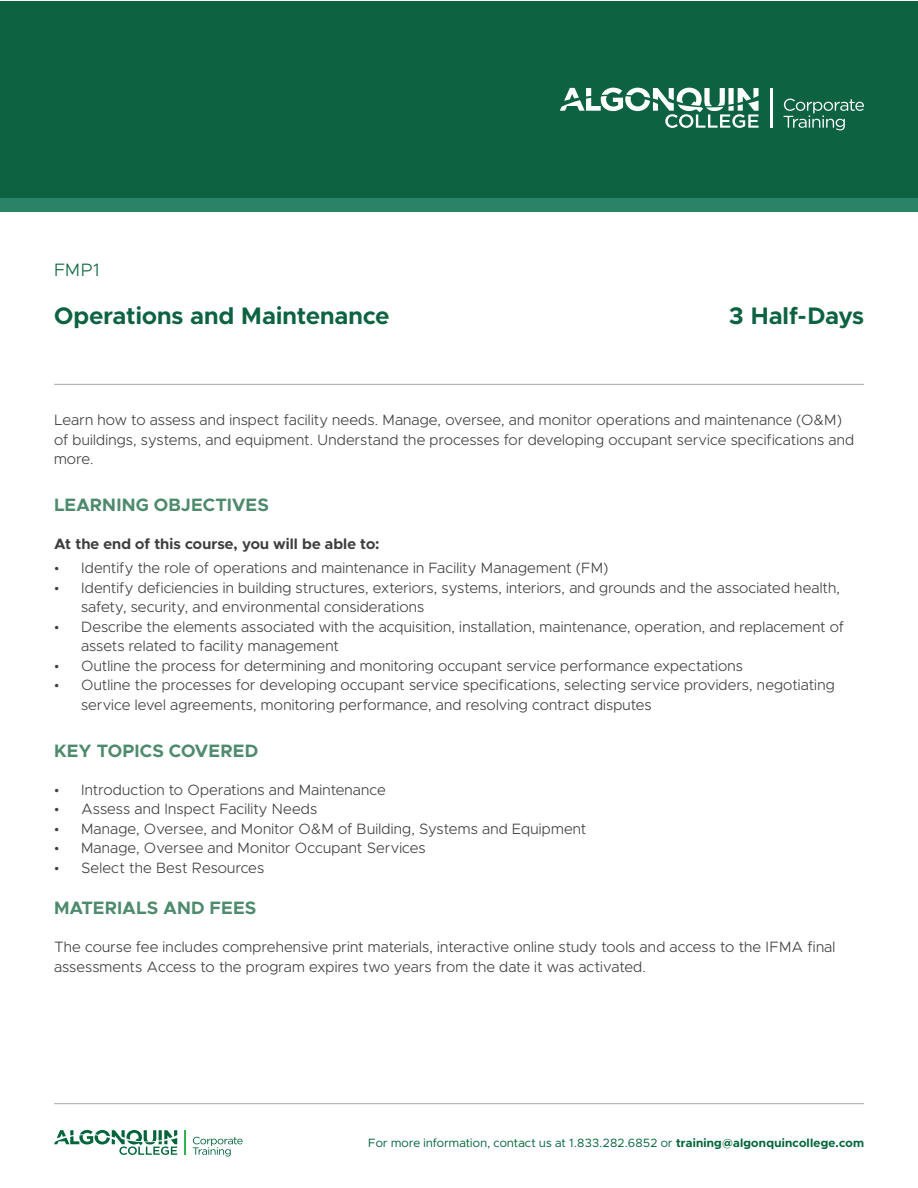
<style>
.page{position:relative;width:918px;height:1188px;background:#fff}
.page>*{position:absolute;margin:0;border:0;box-sizing:border-box;transform-origin:0 0}
.t1{font:700 24px "Metropolis";letter-spacing:.01em;color:#0d6341}
.t2{font:700 18px "Metropolis";color:#4e8b6d}
.t3{font:300 18px "Metropolis";color:#0d6341}
.t4{font:300 15px/19.5px "Metropolis";letter-spacing:.01em;color:#3e3e3f}
.t5{font:700 15px "Metropolis";letter-spacing:.01em;color:#3e3e3f}
.t6{font:12px "Metropolis";letter-spacing:.02em;color:#00643b}
.s1{font-weight:700}
</style>
<div class="page">
<svg style="left:54px;top:1130px;width:123px;height:25px"></svg>
<svg style="left:193px;top:1137px;width:50px;height:19px"></svg>
<svg style="left:185px;top:1130px;width:1px;height:25px"></svg>
<hr style="left:54px;top:1103px;width:810px;height:1px;background:#a8a9ad">
<hr style="left:54px;top:384px;width:810px;height:1px;background:#a8a9ad">
<div style="left:0;top:1px;width:918px;height:210px;background:#0d6341"></div>
<div style="left:0;top:199px;width:918px;height:13px;background:#2a8367"></div>
<svg style="left:560px;top:88px;width:199px;height:40px"></svg>
<svg style="left:784px;top:99px;width:80px;height:31px"></svg>
<hr style="left:770px;top:88px;width:2px;height:40px;background:#fff">
<p class="t3" style="left:54px;top:258px;width:47px">FMP1</p>
<p class="t1" style="left:54px;top:300px;width:337px">Operations and Maintenance</p>
<p class="t1" style="left:729px;top:300px;width:137px">3 Half-Days</p>
<p class="t4" style="left:54px;top:410px;width:802px">Learn how to assess and inspect facility needs. Manage, oversee, and monitor operations and maintenance (O&amp;M) of buildings, systems, and equipment. Understand the processes for developing occupant service specifications and more.</p>
<h4 class="t2" style="left:54px;top:494px;width:216px">LEARNING OBJECTIVES</h4>
<p class="t5" style="left:54px;top:535px;width:327px">At the end of this course, you will be able to:</p>
<p class="t4" style="left:54px;top:559px;width:556px">• Identify the role of operations and maintenance in Facility Management (FM)</p>
<p class="t4" style="left:81px;top:578px;width:761px;text-indent:-27px">• Identify deficiencies in building structures, exteriors, systems, interiors, and grounds and the associated health, safety, security, and environmental considerations</p>
<p class="t4" style="left:81px;top:617px;width:765px;text-indent:-27px">• Describe the elements associated with the acquisition, installation, maintenance, operation, and replacement of assets related to facility management</p>
<p class="t4" style="left:54px;top:656px;width:690px">• Outline the process for determining and monitoring occupant service performance expectations</p>
<p class="t4" style="left:81px;top:676px;width:755px;text-indent:-27px">• Outline the processes for developing occupant service specifications, selecting service providers, negotiating service level agreements, monitoring performance, and resolving contract disputes</p>
<h4 class="t2" style="left:54px;top:739px;width:206px">KEY TOPICS COVERED</h4>
<p class="t4" style="left:54px;top:780px;width:333px">• Introduction to Operations and Maintenance</p>
<p class="t4" style="left:54px;top:799px;width:265px">• Assess and Inspect Facility Needs</p>
<p class="t4" style="left:54px;top:819px;width:534px">• Manage, Oversee, and Monitor O&amp;M of Building, Systems and Equipment</p>
<p class="t4" style="left:54px;top:838px;width:373px">• Manage, Oversee and Monitor Occupant Services</p>
<p class="t4" style="left:54px;top:858px;width:212px">• Select the Best Resources</p>
<h4 class="t2" style="left:54px;top:896px;width:204px">MATERIALS AND FEES</h4>
<p class="t4" style="left:54px;top:937px;width:783px">The course fee includes comprehensive print materials, interactive online study tools and access to the IFMA final assessments Access to the program expires two years from the date it was activated.</p>
<p class="t6" style="left:368px;top:1135px;width:497px">For more information, contact us at 1.833.282.6852 or <span class="s1">training@algonquincollege.com</span></p>
</div>
